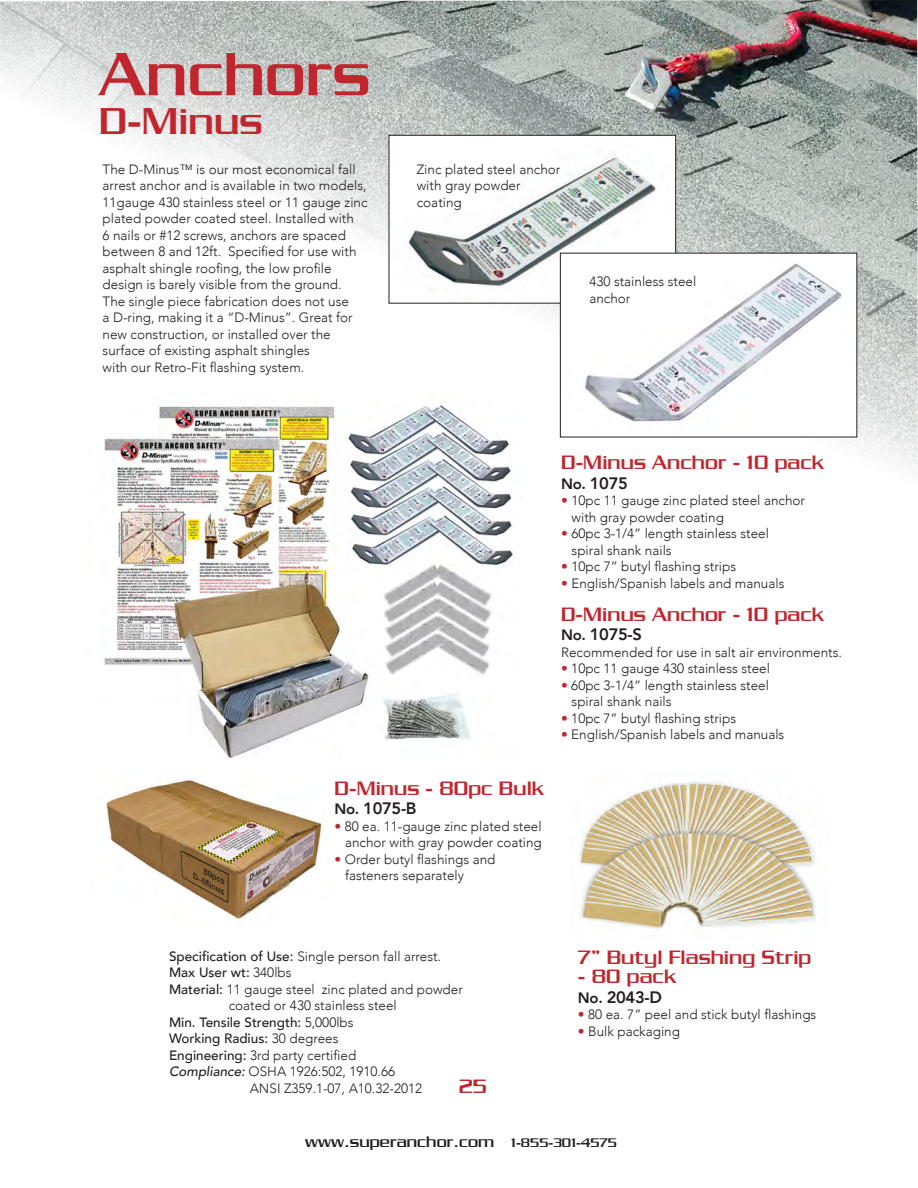
<style>
.page{position:relative;width:918px;height:1188px;background:#fff}
.page>*{position:absolute;margin:0;border:0;box-sizing:border-box;transform-origin:0 0}
.t1{font:600 66px "Chainlink";color:#c0262d}
.t2{font:600 40.5px "Chainlink";color:#c0262d}
.t3{font:600 21px "Chainlink";color:#c0262d}
.t4{font:800 16.5px "Avenir";letter-spacing:-.02em;color:#231f20}
.t5{font:600 16.5px "Chainlink";color:#231f20}
.t6{font:300 13.5px/16.5px "Avenir";color:#231f20}
.t7{font:500 13.5px "Avenir";color:#231f20}
.s1{font-size:15px}
.s2{color:#c0262d}
.s3{font-weight:500}
.s4{font-weight:300}
.s5{font-weight:500;font-style:italic}
.s6{font-size:13.5px}
</style>
<div class="page">
<img style="left:0;top:0;width:918px;height:472px">
<div style="left:70px;top:391px;width:452px;height:391px;background:#fff"></div>
<img style="left:104px;top:403px;width:410px;height:355px">
<img style="left:105px;top:780px;width:217px;height:142px">
<img style="left:578px;top:781px;width:238px;height:148px">
<img style="left:391px;top:137px;width:283px;height:165px">
<div style="left:389px;top:135px;width:287px;height:169px;border:1px solid #231f20"></div>
<img style="left:563px;top:255px;width:292px;height:180px">
<p class="t1" style="left:99px;top:37px;width:273px">Anchors</p>
<p class="t2" style="left:99px;top:98px;width:165px">D-Minus</p>
<p class="t6" style="left:103px;top:161px;width:266px">The D-Minus™ is our most economical fall arrest anchor and is available in two models, 11gauge 430 stainless steel or 11 gauge zinc plated powder coated steel. Installed with<br>6 nails or #12 screws, anchors are spaced between 8 and 12ft. Specified for use with asphalt shingle roofing, the low profile design is barely visible from the ground.<br>The single piece fabrication does not use<br>a D-ring, making it a “D-Minus”. Great for new construction, or installed over the</p>
<p class="t6" style="left:103px;top:343px;width:209px">surface of existing asphalt shingles</p>
<p class="t6" style="left:103px;top:359px;width:203px">with our Retro-Fit flashing system.</p>
<p class="t6" style="left:417px;top:161px;width:145px">Zinc plated steel anchor with gray powder</p>
<p class="t6" style="left:417px;top:194px;width:47px">coating</p>
<p class="t6" style="left:589px;top:273px;width:108px">430 stainless steel</p>
<p class="t6" style="left:589px;top:290px;width:43px">anchor</p>
<p class="t3" style="left:561px;top:450px;width:265px">D-Minus Anchor - 10 pack</p>
<p class="t4" style="left:561px;top:470px;width:68px"><span class="s1">No.</span> 1075</p>
<p class="t6" style="left:561px;top:492px;width:245px"><span class="s2">•</span> 10pc 11 gauge zinc plated steel anchor</p>
<p class="t6" style="left:572px;top:509px;width:154px">with gray powder coating</p>
<p class="t6" style="left:561px;top:525px;width:209px"><span class="s2">•</span> 60pc 3-1/4” length stainless steel</p>
<p class="t6" style="left:572px;top:542px;width:102px">spiral shank nails</p>
<p class="t6" style="left:561px;top:558px;width:177px"><span class="s2">•</span> 10pc 7” butyl flashing strips</p>
<p class="t6" style="left:561px;top:575px;width:225px"><span class="s2">•</span> English/Spanish labels and manuals</p>
<p class="t3" style="left:561px;top:602px;width:265px">D-Minus Anchor - 10 pack</p>
<p class="t4" style="left:561px;top:622px;width:82px"><span class="s1">No.</span> 1075-S</p>
<p class="t6" style="left:561px;top:644px;width:282px">Recommended for use in salt air environments.</p>
<p class="t6" style="left:561px;top:661px;width:210px"><span class="s2">•</span> 10pc 11 gauge 430 stainless steel</p>
<p class="t6" style="left:561px;top:677px;width:209px"><span class="s2">•</span> 60pc 3-1/4” length stainless steel</p>
<p class="t6" style="left:572px;top:694px;width:102px">spiral shank nails</p>
<p class="t6" style="left:561px;top:710px;width:177px"><span class="s2">•</span> 10pc 7” butyl flashing strips</p>
<p class="t6" style="left:561px;top:727px;width:225px"><span class="s2">•</span> English/Spanish labels and manuals</p>
<p class="t3" style="left:334px;top:776px;width:211px">D-Minus - 80pc Bulk</p>
<p class="t4" style="left:334px;top:796px;width:84px"><span class="s1">No.</span> 1075-B</p>
<p class="t6" style="left:334px;top:818px;width:209px"><span class="s2">•</span> 80 ea. 11-gauge zinc plated steel</p>
<p class="t6" style="left:345px;top:834px;width:198px">anchor with gray powder coating</p>
<p class="t6" style="left:334px;top:851px;width:163px"><span class="s2">•</span> Order butyl flashings and</p>
<p class="t6" style="left:345px;top:867px;width:121px">fasteners separately</p>
<p class="t6" style="left:169px;top:948px;width:274px"><span class="s3">Specification of Use:</span> Single person fall arrest.</p>
<p class="t7" style="left:169px;top:961px;width:124px">Max User wt: <span class="s4">340lbs</span></p>
<p class="t6" style="left:169px;top:981px;width:295px"><span class="s3">Material:</span> 11 gauge steel zinc plated and powder</p>
<p class="t6" style="left:229px;top:997px;width:170px">coated or 430 stainless steel</p>
<p class="t7" style="left:169px;top:1010px;width:186px">Min. Tensile Strength: <span class="s4">5,000lbs</span></p>
<p class="t7" style="left:169px;top:1027px;width:171px">Working Radius: <span class="s4">30 degrees</span></p>
<p class="t6" style="left:169px;top:1047px;width:189px"><span class="s3">Engineering:</span> 3rd party certified</p>
<p class="t6" style="left:169px;top:1063px;width:228px"><span class="s5">Compliance:</span> OSHA 1926:502, 1910.66</p>
<p class="t6" style="left:250px;top:1080px;width:174px">ANSI Z359.1-07, A10.32-2012</p>
<p class="t3" style="left:459px;top:1075px;width:30px">25</p>
<p class="t3" style="left:578px;top:945px;width:235px">7” Butyl Flashing Strip</p>
<p class="t3" style="left:578px;top:964px;width:100px">- 80 pack</p>
<p class="t4" style="left:578px;top:984px;width:85px"><span class="s1">No.</span> 2043-D</p>
<p class="t6" style="left:578px;top:1006px;width:240px"><span class="s2">•</span> 80 ea. 7” peel and stick butyl flashings</p>
<p class="t6" style="left:578px;top:1023px;width:104px"><span class="s2">•</span> Bulk packaging</p>
<p class="t5" style="left:305px;top:1132px;width:313px">www.superanchor.com <span class="s6">1-855-301-4575</span></p>
</div>
